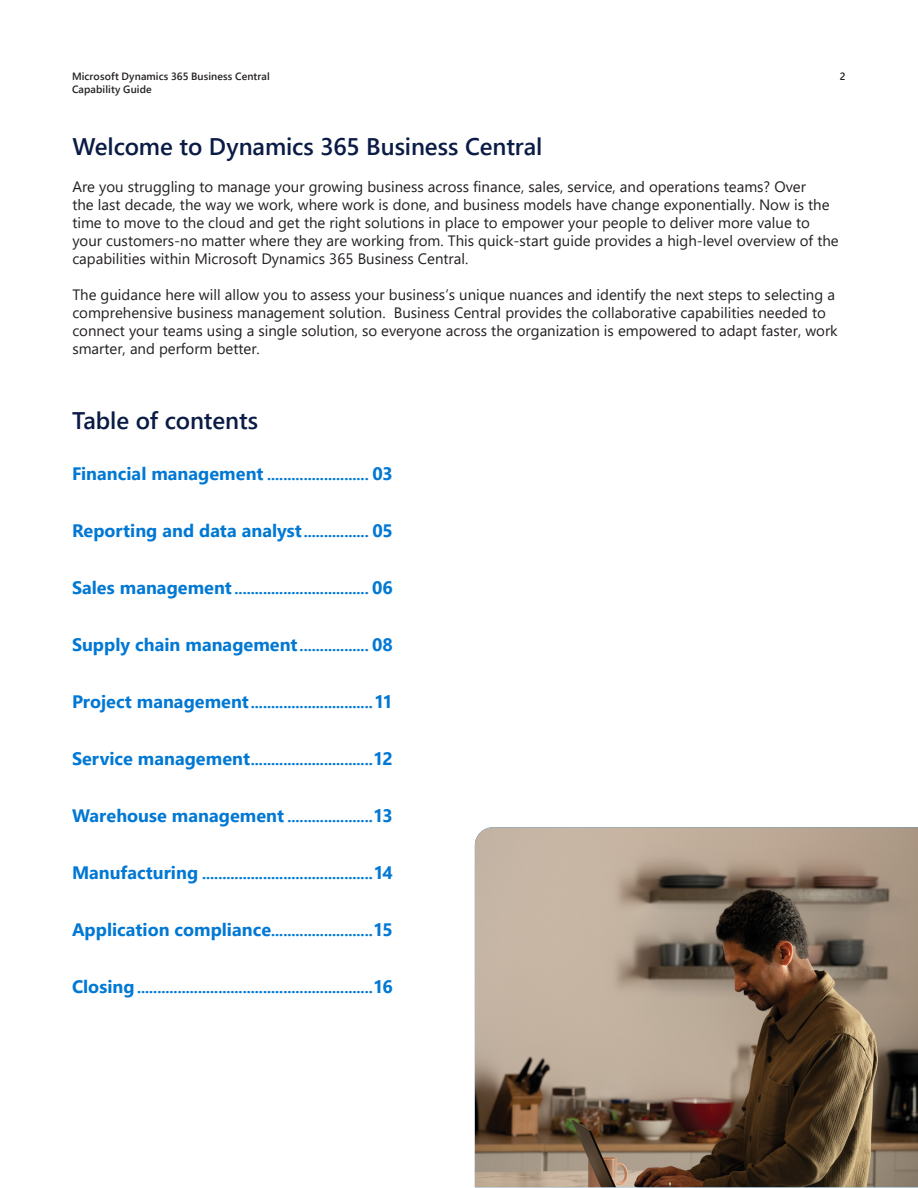
<style>
.page{position:relative;width:918px;height:1188px;background:#fff}
.page>*{position:absolute;margin:0;border:0;box-sizing:border-box;transform-origin:0 0}
.SH_blue{font:600 24px "Segoe UI";letter-spacing:-.005em;color:#0a1b45}
.TOC2{font:700 18px "Segoe UI";color:#0078d4}
.t1{font:15px/18px "Segoe UI";color:#231f20}
.TOC2-2{font:700 15px "Segoe UI";color:#0078d4}
.Page_Header{font:600 10.5px "Segoe UI";letter-spacing:.01em;color:#231f20}
.Page{font:600 10.5px "Segoe UI";color:#231f20}
.s1{font-size:18px}
.s2{font-size:15px}
</style>
<div class="page">
<img style="left:475px;top:827px;width:443px;height:360px">
<p class="Page_Header" style="left:72px;top:66px;width:199px">Microsoft Dynamics 365 Business Central</p>
<p class="Page" style="left:840px;top:66px;width:7px">2</p>
<p class="Page_Header" style="left:72px;top:80px;width:81px">Capability Guide</p>
<p class="SH_blue" style="left:72px;top:124px;width:472px">Welcome to Dynamics 365 Business Central</p>
<p class="t1" style="left:72px;top:176px;width:768px">Are you struggling to manage your growing business across finance, sales, service, and operations teams? Over<br>the last decade, the way we work, where work is done, and business models have change exponentially. Now is the time to move to the cloud and get the right solutions in place to empower your people to deliver more value to your customers-no matter where they are working from. This quick-start guide provides a high-level overview of the capabilities within Microsoft Dynamics 365 Business Central.</p>
<p class="t1" style="left:72px;top:284px;width:767px">The guidance here will allow you to assess your business’s unique nuances and identify the next steps to selecting a comprehensive business management solution. Business Central provides the collaborative capabilities needed to connect your teams using a single solution, so everyone across the organization is empowered to adapt faster, work smarter, and perform better.</p>
<p class="SH_blue" style="left:72px;top:398px;width:188px">Table of contents</p>
<p class="TOC2-2" style="left:72px;top:460px;width:322px"><span class="s1">Financial management</span> ......................... <span class="s1">03</span></p>
<p class="TOC2" style="left:72px;top:513px;width:322px">Reporting and data analyst<span class="s2">................</span> 05</p>
<p class="TOC2-2" style="left:72px;top:574px;width:322px"><span class="s1">Sales management</span> ................................. <span class="s1">06</span></p>
<p class="TOC2" style="left:72px;top:627px;width:322px">Supply chain management<span class="s2">.................</span> 08</p>
<p class="TOC2-2" style="left:72px;top:688px;width:322px"><span class="s1">Project management</span>..............................<span class="s1">11</span></p>
<p class="TOC2-2" style="left:72px;top:745px;width:322px"><span class="s1">Service management</span>..............................<span class="s1">12</span></p>
<p class="TOC2" style="left:72px;top:798px;width:322px">Warehouse management <span class="s2">.....................</span>13</p>
<p class="TOC2-2" style="left:72px;top:859px;width:322px"><span class="s1">Manufacturing</span> ..........................................<span class="s1">14</span></p>
<p class="TOC2-2" style="left:72px;top:916px;width:322px"><span class="s1">Application compliance</span>.........................<span class="s1">15</span></p>
<p class="TOC2-2" style="left:72px;top:973px;width:322px"><span class="s1">Closing</span> ..........................................................<span class="s1">16</span></p>
</div>
